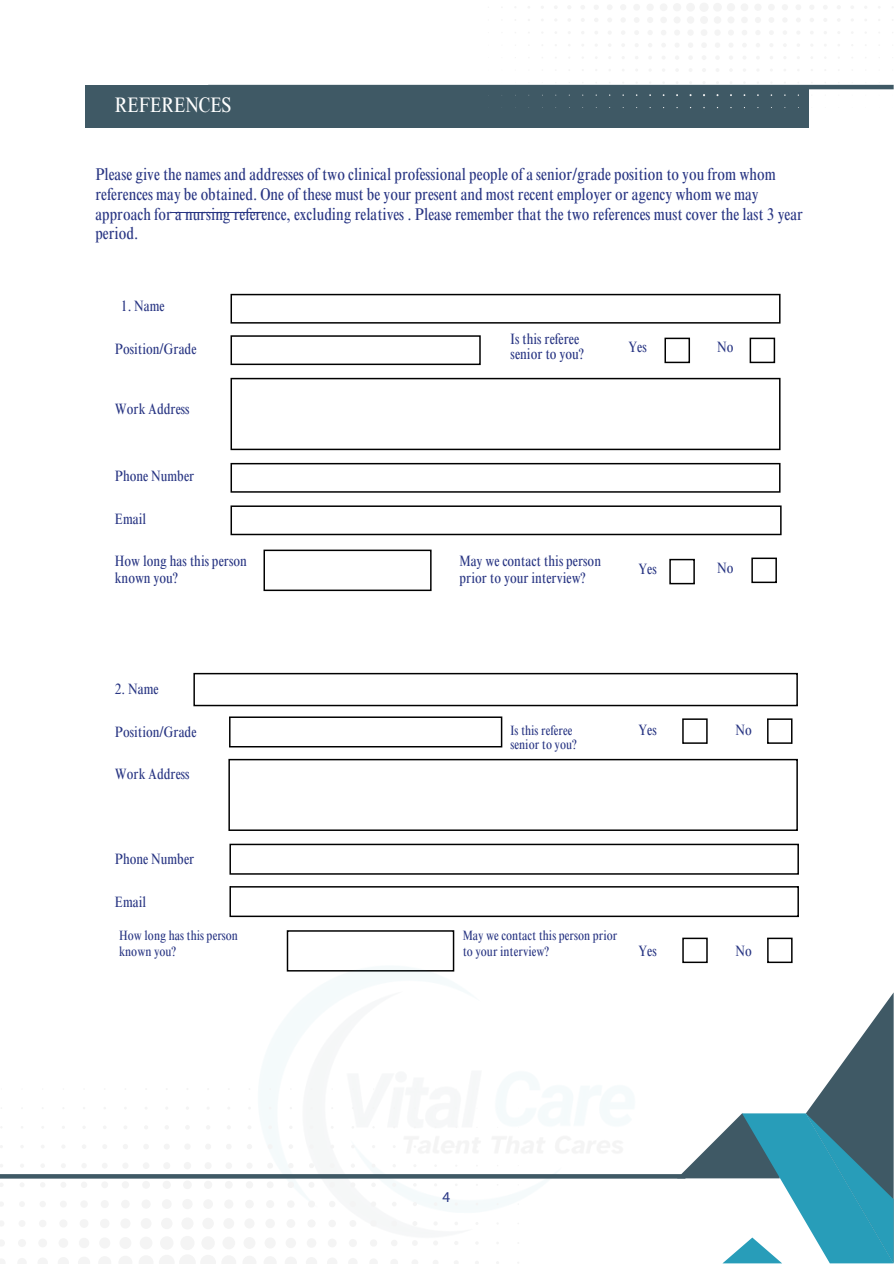
<style>
.page{position:relative;width:894px;height:1264px;background:#fff}
.page>*{position:absolute;margin:0;border:0;box-sizing:border-box;transform-origin:0 0}
.t1{font:condensed 21px "Times NRMT Pro";color:#fff}
.t2{font:condensed 16.95px/19.6px "Times NRMT Pro";color:#283583}
.t3{font:condensed 15px/16.8px "Times NRMT Pro";color:#283583}
.t4{font:15px "Myriad Pro";color:#283583}
.t5{font:condensed 13.5px/15.8px "Times NRMT Pro";color:#283583}
</style>
<div class="page">
<hr style="left:172px;top:212px;width:92px;height:1px;background:#283583">
<div style="left:85px;top:85px;width:723px;height:43px;background:#3f5965"></div>
<svg style="left:193px;top:672px;width:605px;height:35px"></svg>
<svg style="left:229px;top:716px;width:273px;height:31px"></svg>
<svg style="left:193px;top:673px;width:604px;height:33px"></svg>
<svg style="left:228px;top:759px;width:569px;height:72px"></svg>
<svg style="left:229px;top:843px;width:569px;height:31px"></svg>
<svg style="left:229px;top:886px;width:569px;height:31px"></svg>
<svg style="left:682px;top:937px;width:25px;height:26px"></svg>
<svg style="left:767px;top:937px;width:25px;height:26px"></svg>
<svg style="left:682px;top:718px;width:25px;height:25px"></svg>
<svg style="left:767px;top:718px;width:25px;height:25px"></svg>
<svg style="left:230px;top:294px;width:550px;height:29px"></svg>
<svg style="left:230px;top:335px;width:250px;height:30px"></svg>
<svg style="left:230px;top:378px;width:550px;height:72px"></svg>
<svg style="left:230px;top:463px;width:550px;height:29px"></svg>
<svg style="left:230px;top:505px;width:551px;height:30px"></svg>
<svg style="left:263px;top:549px;width:168px;height:42px"></svg>
<svg style="left:669px;top:559px;width:25px;height:25px"></svg>
<svg style="left:751px;top:557px;width:25px;height:26px"></svg>
<svg style="left:664px;top:337px;width:25px;height:26px"></svg>
<svg style="left:749px;top:337px;width:26px;height:26px"></svg>
<img style="left:261px;top:930px;width:385px;height:266px">
<svg style="left:487px;top:3px;width:406px;height:105px"></svg>
<svg style="left:0;top:1087px;width:519px;height:176px"></svg>
<svg style="left:677px;top:993px;width:216px;height:270px"></svg>
<hr style="left:208px;top:85px;width:685px;height:4px;background:#3f5965">
<svg style="left:0;top:1174px;width:685px;height:4px;background:#445d69"></svg>
<h3 class="t1" style="left:115px;top:97px;width:118px">REFERENCES</h3>
<p class="t2" style="left:95px;top:167px;width:708px">Please give the names and addresses of two clinical professional people of a senior/grade position to you from whom references may be obtained. One of these must be your present and most recent employer or agency whom we may approach for a nursing reference, excluding relatives . Please remember that the two references must cover the last 3 year period.</p>
<h1 class="t3" style="left:121px;top:299px;width:45px">1. Name</h1>
<h2 class="t3" style="left:115px;top:342px;width:83px">Position/Grade</h2>
<h3 class="t3" style="left:115px;top:402px;width:76px">Work Address</h3>
<h3 class="t3" style="left:115px;top:469px;width:81px">Phone Number</h3>
<h3 class="t3" style="left:115px;top:512px;width:33px">Email</h3>
<h3 class="t3" style="left:115px;top:554px;width:133px">How long has this person known you?</h3>
<h3 class="t3" style="left:115px;top:682px;width:45px">2. Name</h3>
<h3 class="t3" style="left:115px;top:724px;width:83px">Position/Grade</h3>
<h3 class="t3" style="left:115px;top:767px;width:76px">Work Address</h3>
<h3 class="t3" style="left:115px;top:852px;width:81px">Phone Number</h3>
<h3 class="t3" style="left:115px;top:895px;width:33px">Email</h3>
<p class="t5" style="left:119px;top:929px;width:120px">How long has this person known you?</p>
<p class="t3" style="left:510px;top:333px;width:75px;line-height:14.7px">Is this referee senior to you?</p>
<h3 class="t3" style="left:628px;top:340px;width:20px">Yes</h3>
<h3 class="t3" style="left:717px;top:340px;width:18px">No</h3>
<h3 class="t3" style="left:459px;top:554px;width:143px">May we contact this person prior to your interview?</h3>
<h3 class="t3" style="left:638px;top:562px;width:20px">Yes</h3>
<h3 class="t5" style="left:510px;top:725px;width:68px;line-height:13.5px">Is this referee senior to you?</h3>
<h3 class="t3" style="left:638px;top:723px;width:20px">Yes</h3>
<h3 class="t3" style="left:717px;top:561px;width:18px">No</h3>
<h3 class="t3" style="left:735px;top:723px;width:18px">No</h3>
<p class="t5" style="left:462px;top:929px;width:156px">May we contact this person prior to your interview?</p>
<h3 class="t3" style="left:638px;top:944px;width:20px">Yes</h3>
<h3 class="t3" style="left:735px;top:944px;width:18px">No</h3>
<p class="t4" style="left:442px;top:1190px;width:9px">4</p>
</div>
